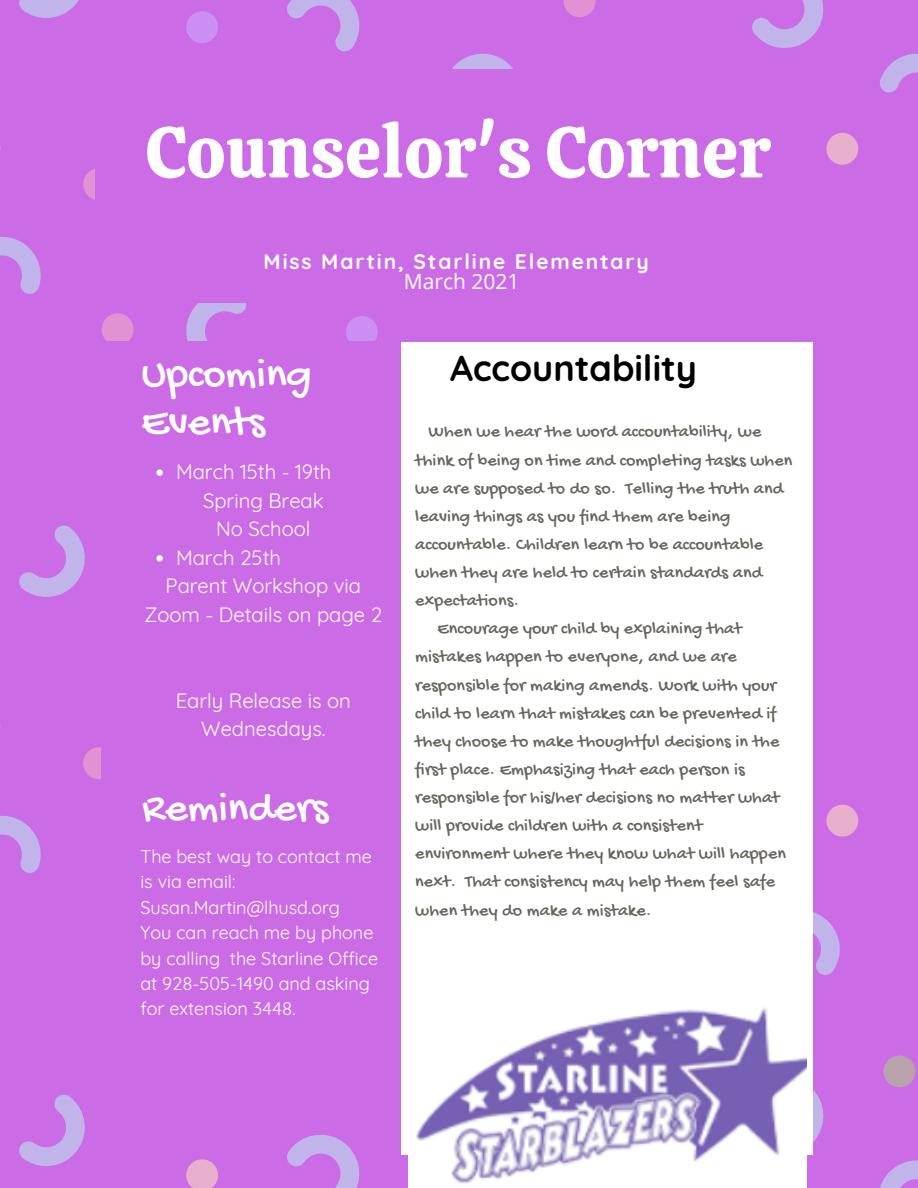
<style>
.page{position:relative;width:918px;height:1188px;background:#cb6ce6}
.page>*{position:absolute;margin:0;border:0;box-sizing:border-box;transform-origin:0 0}
.t1{font:72px "Calistoga";color:#fff}
.t2{font:43.65px/47.5px "Gochi Hand";color:#fff}
.t3{font:700 36px "Quicksand";color:#000}
.t4{font:700 21px "Quicksand";letter-spacing:.09em;color:#fff}
.t5{font:21px "Open Sans";color:#fff}
.t6{font:20.25px/28.5px "Quicksand";color:#fff;text-align:center}
.t7{font:18px/28.2px "Gochi Hand";letter-spacing:.01em;color:#67645e}
.t8{font:18px/25.3px "Quicksand";color:#fff}
</style>
<div class="page">
<svg style="left:83px;top:747px;width:32px;height:32px"></svg>
<svg style="left:19px;top:525px;width:66px;height:72px"></svg>
<svg style="left:0;top:815px;width:41px;height:58px"></svg>
<div style="left:883px;top:1055px;width:32px;height:32px;background:#b8a3ac;border-radius:50%"></div>
<div style="left:826px;top:805px;width:32px;height:32px;background:#e7afcb;border-radius:50%"></div>
<svg style="left:813px;top:1090px;width:11px;height:52px"></svg>
<svg style="left:813px;top:912px;width:27px;height:63px"></svg>
<svg style="left:880px;top:1160px;width:38px;height:28px"></svg>
<svg style="left:445px;top:1187px;width:81px;height:1px"></svg>
<svg style="left:186px;top:1159px;width:32px;height:29px"></svg>
<svg style="left:19px;top:1094px;width:66px;height:72px"></svg>
<svg style="left:287px;top:1135px;width:73px;height:53px"></svg>
<div style="left:83px;top:168px;width:32px;height:32px;background:#e292d2;border-radius:50%"></div>
<div style="left:102px;top:313px;width:32px;height:32px;background:#e292d2;border-radius:50%"></div>
<div style="left:186px;top:11px;width:32px;height:32px;background:#cb8ff3;border-radius:50%"></div>
<div style="left:346px;top:316px;width:32px;height:32px;background:#cb8ff3;border-radius:50%"></div>
<svg style="left:19px;top:0;width:60px;height:18px"></svg>
<svg style="left:287px;top:0;width:73px;height:52px"></svg>
<svg style="left:186px;top:303px;width:61px;height:38px"></svg>
<svg style="left:0;top:237px;width:41px;height:57px"></svg>
<svg style="left:564px;top:0;width:32px;height:17px"></svg>
<div style="left:826px;top:133px;width:32px;height:32px;background:#e7afcb;border-radius:50%"></div>
<svg style="left:752px;top:0;width:72px;height:48px"></svg>
<svg style="left:879px;top:53px;width:39px;height:40px"></svg>
<svg style="left:452px;top:53px;width:61px;height:16px"></svg>
<div style="left:95px;top:70px;width:45px;height:199px;background:#cb6ce6"></div>
<div style="left:102px;top:393px;width:299px;height:682px;background:#cb6ce6"></div>
<div style="left:102px;top:342px;width:299px;height:51px;background:#cb6ce6"></div>
<div style="left:401px;top:395px;width:412px;height:713px;background:#fff"></div>
<div style="left:401px;top:342px;width:412px;height:53px;background:#fff"></div>
<div style="left:401px;top:1108px;width:412px;height:47px;background:#fff"></div>
<svg style="left:156px;top:469px;width:7px;height:7px"></svg>
<svg style="left:156px;top:555px;width:7px;height:7px"></svg>
<img style="left:409px;top:1007px;width:398px;height:180px">
<p class="t1" style="left:145px;top:105px;width:627px">Counselor's Corner</p>
<p class="t4" style="left:264px;top:248px;width:387px">Miss Martin, Starline Elementary</p>
<p class="t5" style="left:404px;top:267px;width:117px">March 2021</p>
<p class="t2" style="left:142px;top:353px;width:171px">Upcoming<br>Events</p>
<p class="t6" style="left:176px;top:457px;width:157px">March 15th - 19th</p>
<p class="t6" style="left:203px;top:486px;width:122px">Spring Break</p>
<p class="t6" style="left:216px;top:514px;width:96px">No School</p>
<p class="t6" style="left:176px;top:543px;width:107px">March 25th</p>
<p class="t6" style="left:145px;top:571px;width:239px">Parent Workshop via<br>Zoom - Details on page 2</p>
<p class="t6" style="left:176px;top:686px;width:177px">Early Release is on<br>Wednesdays.</p>
<p class="t2" style="left:142px;top:788px;width:187px">Reminders</p>
<p class="t8" style="left:140px;top:844px;width:233px">The best way to contact me is via email:</p>
<p class="t8" style="left:140px;top:894px;width:201px">Susan.Martin@lhusd.org</p>
<p class="t8" style="left:140px;top:920px;width:239px">You can reach me by phone by calling the Starline Office at 928-505-1490 and asking for extension 3448.</p>
<p class="t3" style="left:450px;top:345px;width:248px">Accountability</p>
<p class="t7" style="left:415px;top:419px;width:379px;text-indent:13px">When we hear the word accountability, we think of being on time and completing tasks when we are supposed to do so. Telling the truth and leaving things as you find them are being accountable. Children learn to be accountable when they are held to certain standards and expectations.</p>
<p class="t7" style="left:415px;top:616px;width:372px;text-indent:22px">Encourage your child by explaining that mistakes happen to everyone, and we are responsible for making amends. Work with your child to learn that mistakes can be prevented if they choose to make thoughtful decisions in the first place. Emphasizing that each person is responsible for his/her decisions no matter what will provide children with a consistent environment where they know what will happen next. That consistency may help them feel safe when they do make a mistake.</p>
</div>
